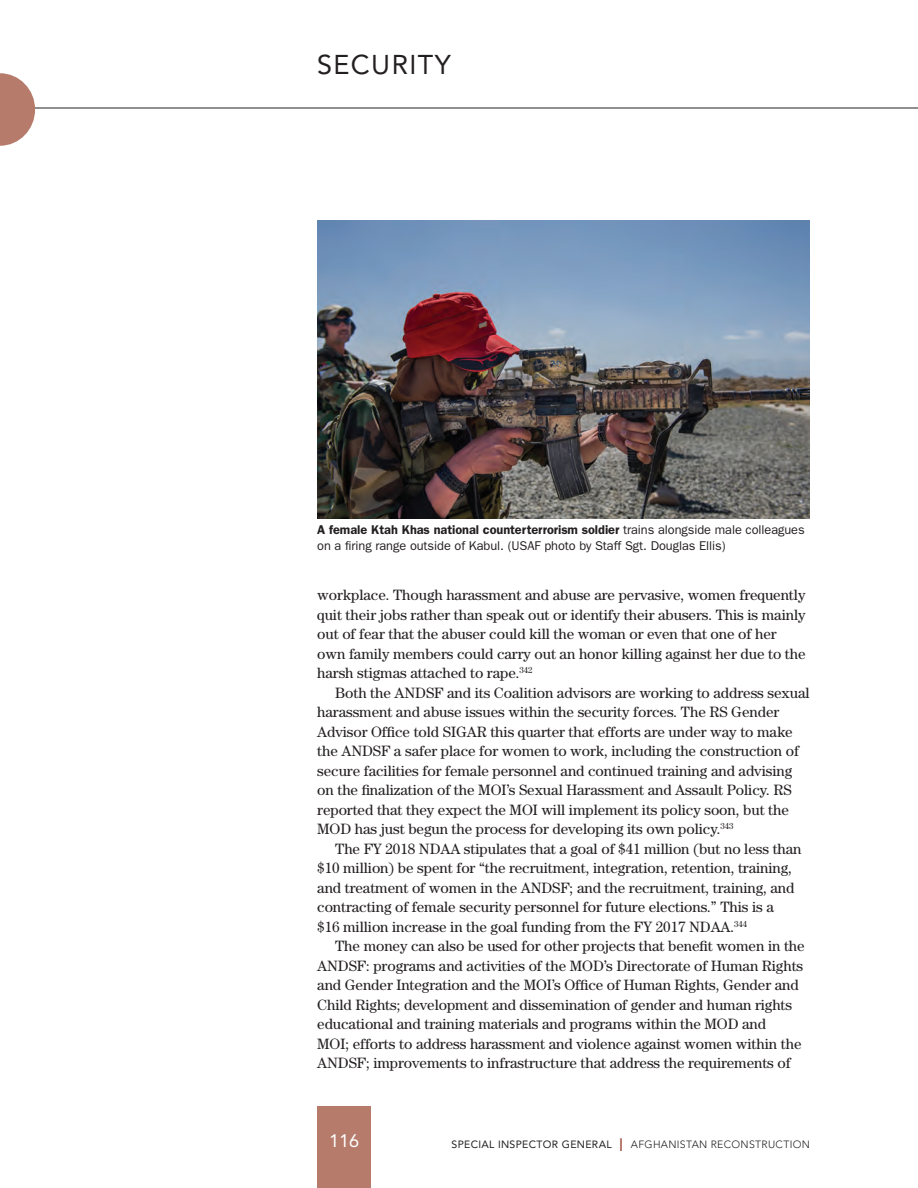
<style>
.page{position:relative;width:918px;height:1188px;background:#fff}
.page>*{position:absolute;margin:0;border:0;box-sizing:border-box;transform-origin:0 0}
.t1{font:27px "Avenir LT Std";letter-spacing:.05em;color:#231f20}
.t2{font:18px "Avenir LT Std";color:#fff}
.P_Indent{font:15px/19.5px "Century Std";letter-spacing:-.005em;color:#231f20}
.P_caption{font:12.75px/16.5px "ITC Franklin Gothic Std";letter-spacing:-.005em;color:#231f20}
.t3{font:300 10.5px "Avenir LT Std";letter-spacing:.03em;color:#231f20}
.s1{font-weight:600}
.s2{font-weight:400}
.s3{font-weight:400;font-size:18px;color:#a05243}
</style>
<div class="page">
<hr style="left:0;top:108px;width:918px;height:1px;background:#231f20">
<svg style="left:0;top:73px;width:35px;height:73px"></svg>
<div style="left:317px;top:1107px;width:54px;height:81px;background:#b67b6a"></div>
<img style="left:317px;top:221px;width:493px;height:298px">
<h1 class="t1" style="left:317px;top:49px;width:135px">SECURITY</h1>
<p class="P_caption" style="left:317px;top:522px;width:489px"><span class="s1">A female Ktah Khas national counterterrorism soldier</span> trains alongside male colleagues on a firing range outside of Kabul. (USAF photo by Staff Sgt. Douglas Ellis)</p>
<p class="P_Indent" style="left:317px;top:585px;width:490px">workplace. Though harassment and abuse are pervasive, women frequently quit their jobs rather than speak out or identify their abusers. This is mainly out of fear that the abuser could kill the woman or even that one of her own family members could carry out an honor killing against her due to the harsh stigmas attached to rape.<sup>342</sup></p>
<p class="P_Indent" style="left:317px;top:682px;width:494px;text-indent:18px">Both the ANDSF and its Coalition advisors are working to address sexual harassment and abuse issues within the security forces. The RS Gender Advisor Office told SIGAR this quarter that efforts are under way to make the ANDSF a safer place for women to work, including the construction of secure facilities for female personnel and continued training and advising on the finalization of the MOI’s Sexual Harassment and Assault Policy. RS reported that they expect the MOI will implement its policy soon, but the MOD has just begun the process for developing its own policy.<sup>343</sup></p>
<p class="P_Indent" style="left:317px;top:838px;width:486px;text-indent:18px">The FY 2018 NDAA stipulates that a goal of $41 million (but no less than $10 million) be spent for “the recruitment, integration, retention, training, and treatment of women in the ANDSF; and the recruitment, training, and contracting of female security personnel for future elections.” This is a<br>$16 million increase in the goal funding from the FY 2017 NDAA.<sup>344</sup></p>
<p class="P_Indent" style="left:317px;top:936px;width:489px;text-indent:18px">The money can also be used for other projects that benefit women in the ANDSF: programs and activities of the MOD’s Directorate of Human Rights and Gender Integration and the MOI’s Office of Human Rights, Gender and Child Rights; development and dissemination of gender and human rights educational and training materials and programs within the MOD and<br>MOI; efforts to address harassment and violence against women within the ANDSF; improvements to infrastructure that address the requirements of</p>
<p class="t2" style="left:329px;top:1131px;width:32px">116</p>
<p class="t3" style="left:452px;top:1138px;width:360px"><span class="s2">SPECIAL INSPECTOR GENERAL</span> <span class="s3">I</span> AFGHANISTAN RECONSTRUCTION</p>
</div>
